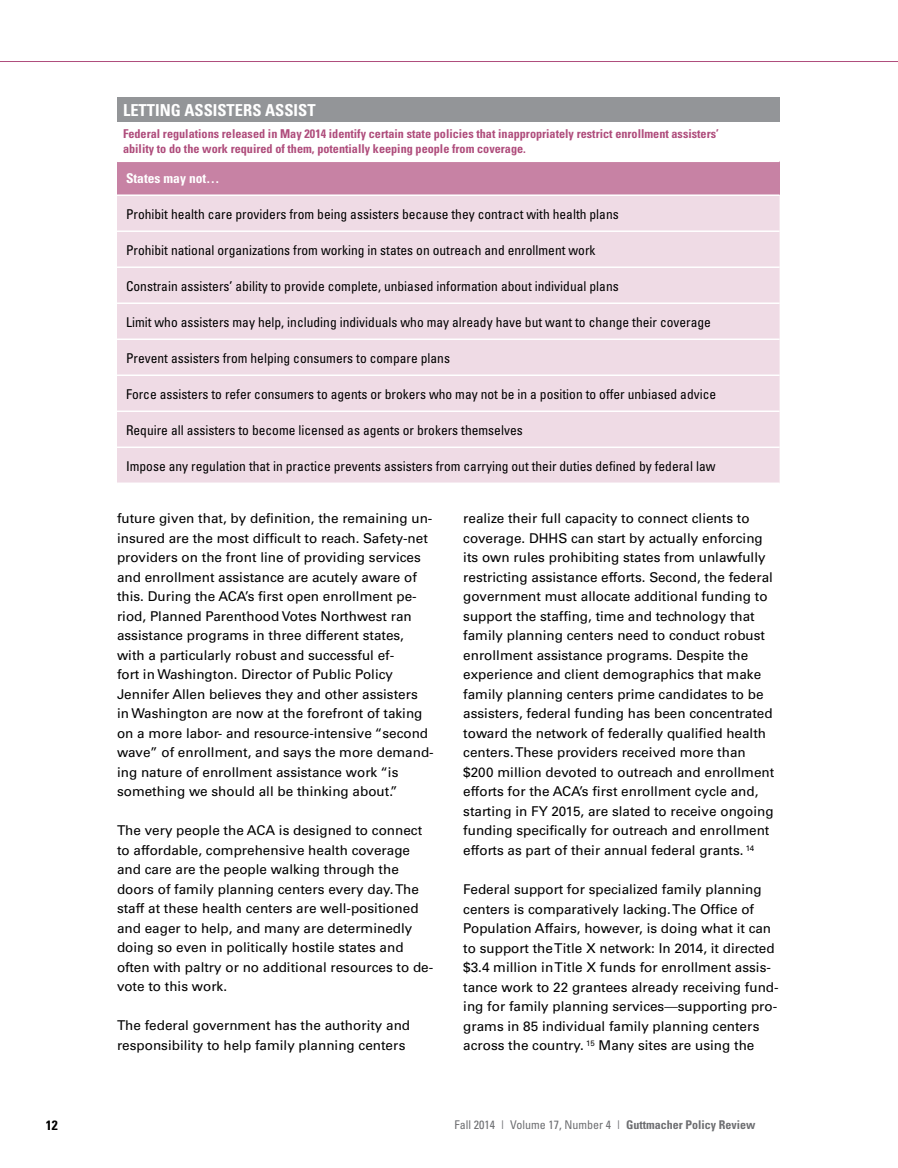
<style>
.page{position:relative;width:898px;height:1168px;background:#fff}
.page>*{position:absolute;margin:0;border:0;box-sizing:border-box;transform-origin:0 0}
.t1{font:700 condensed 16.5px "Univers";color:#fff}
.t2{font:13.5px/19.5px "Univers";color:#000}
.t3{font:condensed 13.5px "Univers";color:#000}
.t4{font:700 condensed 13.5px "Univers";color:#fff}
.t5{font:700 condensed 13.5px "Univers";color:#000}
.t6{font:700 condensed 12.15px/15px "Univers";color:#af4d7c}
.t7{font:condensed 12px "Univers";color:#6d6e71}
.s1{font-stretch:condensed}
.s2{font-weight:700}
</style>
<div class="page">
<hr style="left:0;top:61px;width:898px;height:1px;background:#af4d7c">
<div style="left:117px;top:98px;width:662px;height:24px;background:#939598"></div>
<div style="left:117px;top:161px;width:662px;height:34px;background:#c782a4"></div>
<div style="left:117px;top:196px;width:662px;height:286px;background:#efdbe5"></div>
<hr style="left:117px;top:161px;width:662px;height:1px;background:#fff">
<hr style="left:117px;top:374px;width:662px;height:2px;background:#fff">
<hr style="left:117px;top:410px;width:662px;height:2px;background:#fff">
<hr style="left:117px;top:446px;width:662px;height:2px;background:#fff">
<hr style="left:117px;top:194px;width:662px;height:2px;background:#fff">
<hr style="left:117px;top:230px;width:662px;height:2px;background:#fff">
<hr style="left:117px;top:266px;width:662px;height:2px;background:#fff">
<hr style="left:117px;top:302px;width:662px;height:2px;background:#fff">
<hr style="left:117px;top:338px;width:662px;height:2px;background:#fff">
<p class="t1" style="left:123px;top:100px;width:194px">LETTING ASSISTERS ASSIST</p>
<p class="t6" style="left:123px;top:126px;width:597px">Federal regulations released in May 2014 identify certain state policies that inappropriately restrict enrollment assisters’ ability to do the work required of them, potentially keeping people from coverage.</p>
<p class="t4" style="left:126px;top:170px;width:95px">States may not…</p>
<p class="t3" style="left:126px;top:205px;width:494px">Prohibit health care providers from being assisters because they contract with health plans</p>
<p class="t3" style="left:126px;top:241px;width:471px">Prohibit national organizations from working in states on outreach and enrollment work</p>
<p class="t3" style="left:126px;top:277px;width:494px">Constrain assisters’ ability to provide complete, unbiased information about individual plans</p>
<p class="t3" style="left:126px;top:313px;width:586px">Limit who assisters may help, including individuals who may already have but want to change their coverage</p>
<p class="t3" style="left:126px;top:349px;width:325px">Prevent assisters from helping consumers to compare plans</p>
<p class="t3" style="left:126px;top:385px;width:592px">Force assisters to refer consumers to agents or brokers who may not be in a position to offer unbiased advice</p>
<p class="t3" style="left:126px;top:421px;width:398px">Require all assisters to become licensed as agents or brokers themselves</p>
<p class="t3" style="left:126px;top:457px;width:591px">Impose any regulation that in practice prevents assisters from carrying out their duties defined by federal law</p>
<p class="t2" style="left:117px;top:509px;width:318px">future given that, by definition, the remaining un&shy;insured are the most difficult to reach. Safety-net providers on the front line of providing services and enrollment assistance are acutely aware of this. During the ACA’s first open enrollment pe&shy;riod, Planned Parenthood Votes Northwest ran assistance programs in three different states, with a particularly robust and successful ef-<br>fort in Washington. Director of Public Policy Jennifer Allen believes they and other assisters<br>in Washington are now at the forefront of taking on a more labor- and resource-intensive “second wave” of enrollment, and says the more demand&shy;ing nature of enrollment assistance work “is something we should all be thinking about.”</p>
<p class="t2" style="left:117px;top:821px;width:318px">The very people the ACA is designed to connect to affordable, comprehensive health coverage and care are the people walking through the doors of family planning centers every day. The staff at these health centers are well-positioned and eager to help, and many are determinedly doing so even in politically hostile states and often with paltry or no additional resources to de&shy;vote to this work.</p>
<p class="t2" style="left:117px;top:1016px;width:295px">The federal government has the authority and responsibility to help family planning centers</p>
<p class="t2" style="left:463px;top:509px;width:312px">realize their full capacity to connect clients to coverage. DHHS can start by actually enforcing its own rules prohibiting states from unlawfully restricting assistance efforts. Second, the federal government must allocate additional funding to support the staffing, time and technology that family planning centers need to conduct robust enrollment assistance programs. Despite the experience and client demographics that make family planning centers prime candidates to be assisters, federal funding has been concentrated toward the network of federally qualified health centers. These providers received more than $200 million devoted to outreach and enrollment efforts for the ACA’s first enrollment cycle and, starting in FY 2015, are slated to receive ongoing funding specifically for outreach and enrollment efforts as part of their annual federal grants. <sup>14</sup></p>
<p class="t2" style="left:463px;top:879px;width:317px">Federal support for specialized family planning centers is comparatively lacking. The Office of Population Affairs, however, is doing what it can to support the Title X network: In 2014, it directed $3.4 million in Title X funds for enrollment assis&shy;tance work to 22 grantees already receiving fund&shy;ing for family planning services<span class="s1">—</span>supporting pro&shy;grams in 85 individual family planning centers across the country. <sup>15</sup> Many sites are using the</p>
<p class="t5" style="left:46px;top:1116px;width:13px">12</p>
<p class="t7" style="left:454px;top:1117px;width:302px">Fall 2014 | Volume 17, Number 4 | <span class="s2">Guttmacher Policy Review</span></p>
</div>
